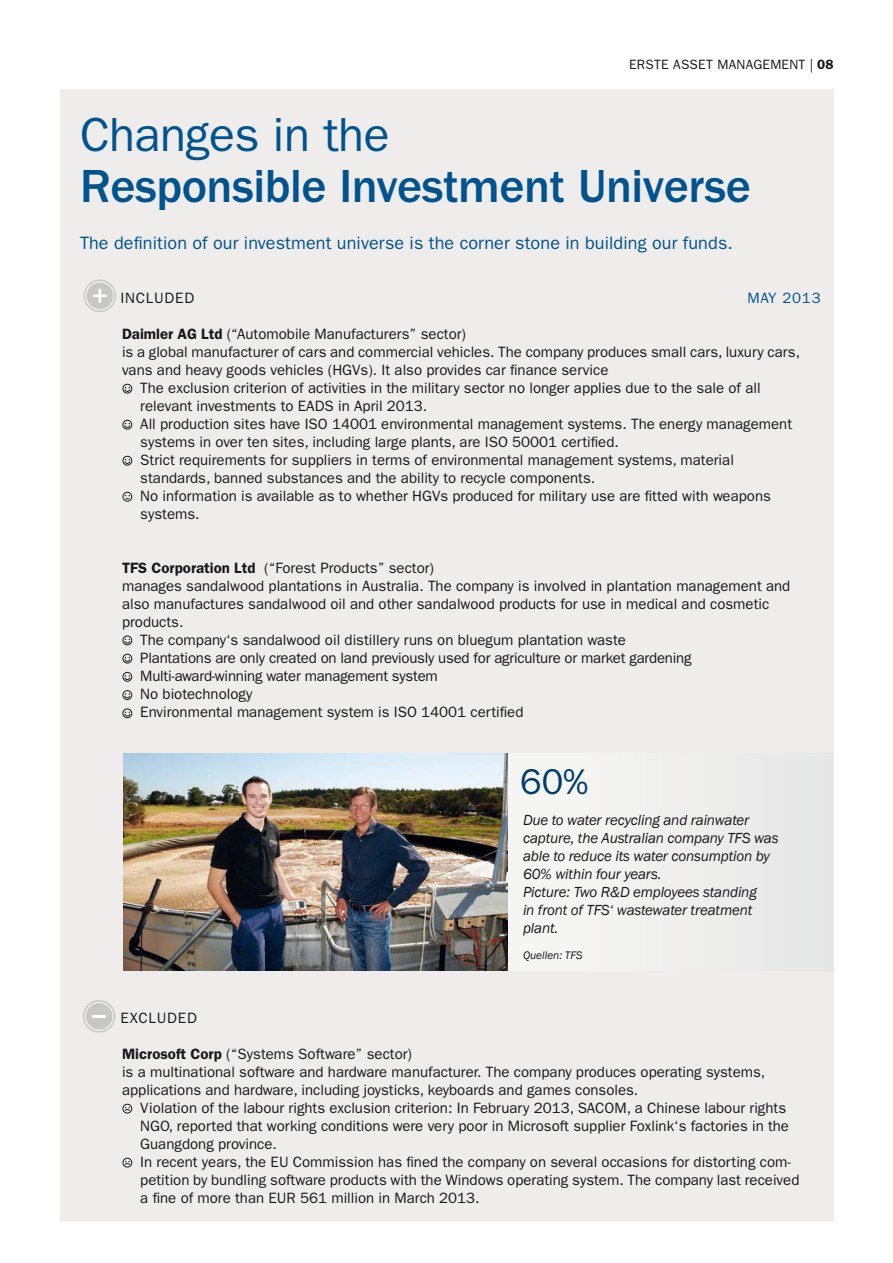
<style>
.page{position:relative;width:893px;height:1263px;background:#fff}
.page>*{position:absolute;margin:0;border:0;box-sizing:border-box;transform-origin:0 0}
.t1{font:500 48px "ITC Franklin Gothic Std";letter-spacing:-.01em;color:#00538d}
.t2{font:48px "ITC Franklin Gothic Std";letter-spacing:-.01em;color:#00538d}
.t3{font:36px "ITC Franklin Gothic Std";color:#003e68}
.t4{font:18px "ITC Franklin Gothic Std";letter-spacing:.005em;color:#00538d}
.t5{font:15px/18px "ITC Franklin Gothic Std";color:#1a171c}
.t6{font:italic 15px/18px "Franklin Gothic";letter-spacing:-.01em;color:#1a171c}
.t7{font:15px "ITC Franklin Gothic Std";letter-spacing:.05em;color:#1a171c}
.t8{font:15px "ITC Franklin Gothic Std";letter-spacing:.05em;color:#00538d}
.t9{font:13.5px "ITC Franklin Gothic Std";letter-spacing:.02em;color:#1a171c}
.t10{font:italic 11.25px "Franklin Gothic";color:#1a171c}
.s1{font-weight:600}
</style>
<div class="page">
<div style="left:60px;top:89px;width:773px;height:1131px;background:#eeedec"></div>
<svg style="left:83px;top:1000px;width:32px;height:32px"></svg>
<hr style="left:92px;top:1015px;width:14px;height:3px;background:#fff">
<svg style="left:84px;top:280px;width:32px;height:32px"></svg>
<div style="left:123px;top:384px;width:9px;height:9px;border:1px solid #1a171c;border-radius:50%"></div>
<svg style="left:124px;top:387px;width:6px;height:5px"></svg>
<div style="left:123px;top:636px;width:9px;height:9px;border:1px solid #1a171c;border-radius:50%"></div>
<svg style="left:124px;top:639px;width:6px;height:4px"></svg>
<div style="left:123px;top:420px;width:9px;height:9px;border:1px solid #1a171c;border-radius:50%"></div>
<svg style="left:124px;top:423px;width:6px;height:5px"></svg>
<div style="left:123px;top:654px;width:9px;height:9px;border:1px solid #1a171c;border-radius:50%"></div>
<svg style="left:124px;top:657px;width:6px;height:5px"></svg>
<div style="left:123px;top:690px;width:9px;height:10px;border:1px solid #1a171c;border-radius:50%"></div>
<svg style="left:124px;top:693px;width:6px;height:5px"></svg>
<div style="left:123px;top:456px;width:9px;height:9px;border:1px solid #1a171c;border-radius:50%"></div>
<svg style="left:124px;top:459px;width:6px;height:5px"></svg>
<div style="left:123px;top:672px;width:9px;height:9px;border:1px solid #1a171c;border-radius:50%"></div>
<svg style="left:124px;top:675px;width:6px;height:5px"></svg>
<div style="left:123px;top:709px;width:9px;height:9px;border:1px solid #1a171c;border-radius:50%"></div>
<svg style="left:124px;top:711px;width:6px;height:5px"></svg>
<div style="left:123px;top:1158px;width:9px;height:9px;border:1px solid #1a171c;border-radius:50%"></div>
<svg style="left:124px;top:1161px;width:6px;height:4px"></svg>
<div style="left:123px;top:492px;width:9px;height:9px;border:1px solid #1a171c;border-radius:50%"></div>
<svg style="left:125px;top:495px;width:5px;height:4px"></svg>
<div style="left:123px;top:1104px;width:9px;height:9px;border:1px solid #1a171c;border-radius:50%"></div>
<svg style="left:124px;top:1107px;width:6px;height:4px"></svg>
<img style="left:123px;top:753px;width:385px;height:217px">
<p class="t9" style="left:629px;top:59px;width:206px">ERSTE ASSET MANAGEMENT | <span class="s1">08</span></p>
<h1 class="t2" style="left:80px;top:117px;width:311px">Changes in the</h1>
<h1 class="t1" style="left:80px;top:168px;width:672px">Responsible Investment Universe</h1>
<p class="t4" style="left:80px;top:236px;width:654px">The definition of our investment universe is the corner stone in building our funds.</p>
<p class="t7" style="left:121px;top:293px;width:75px">INCLUDED</p>
<p class="t5" style="left:122px;top:327px;width:346px"><span class="s1">Daimler AG Ltd</span> (“Automobile Manufacturers” sector)</p>
<p class="t5" style="left:122px;top:345px;width:680px">is a global manufacturer of cars and commercial vehicles. The company produces small cars, luxury cars,</p>
<p class="t5" style="left:122px;top:363px;width:488px">vans and heavy goods vehicles (HGVs). It also provides car finance service</p>
<p class="t5" style="left:140px;top:381px;width:622px">The exclusion criterion of activities in the military sector no longer applies due to the sale of all</p>
<p class="t5" style="left:140px;top:399px;width:289px">relevant investments to EADS in April 2013.</p>
<p class="t5" style="left:140px;top:417px;width:653px">All production sites have ISO 14001 environmental management systems. The energy management</p>
<p class="t5" style="left:140px;top:435px;width:480px">systems in over ten sites, including large plants, are ISO 50001 certified.</p>
<p class="t5" style="left:140px;top:453px;width:595px">Strict requirements for suppliers in terms of environmental management systems, material</p>
<p class="t5" style="left:140px;top:471px;width:456px">standards, banned substances and the ability to recycle components.</p>
<p class="t5" style="left:140px;top:489px;width:632px">No information is available as to whether HGVs produced for military use are fitted with weapons</p>
<p class="t5" style="left:140px;top:507px;width:61px">systems.</p>
<p class="t8" style="left:747px;top:293px;width:75px">MAY 2013</p>
<p class="t5" style="left:122px;top:561px;width:314px"><span class="s1">TFS Corporation Ltd</span> (“Forest Products” sector)</p>
<p class="t5" style="left:122px;top:579px;width:670px">manages sandalwood plantations in Australia. The company is involved in plantation management and</p>
<p class="t5" style="left:122px;top:597px;width:649px">also manufactures sandalwood oil and other sandalwood products for use in medical and cosmetic</p>
<p class="t5" style="left:122px;top:615px;width:63px">products.</p>
<p class="t5" style="left:140px;top:633px;width:487px">The company‘s sandalwood oil distillery runs on bluegum plantation waste</p>
<p class="t5" style="left:140px;top:651px;width:553px">Plantations are only created on land previously used for agriculture or market gardening</p>
<p class="t5" style="left:140px;top:669px;width:299px">Multi-award-winning water management system</p>
<p class="t5" style="left:140px;top:687px;width:114px">No biotechnology</p>
<p class="t5" style="left:140px;top:705px;width:385px">Environmental management system is ISO 14001 certified</p>
<h2 class="t3" style="left:520px;top:769px;width:70px">60%</h2>
<p class="t6" style="left:523px;top:811px;width:257px">Due to water recycling and rainwater capture, the Australian company TFS was able to reduce its water consumption by<br>60% within four years.<br>Picture: Two R&amp;D employees standing<br>in front of TFS‘ wastewater treatment plant.</p>
<p class="t10" style="left:523px;top:949px;width:61px">Quellen: TFS</p>
<p class="t7" style="left:121px;top:1013px;width:78px">EXCLUDED</p>
<p class="t5" style="left:122px;top:1047px;width:645px"><span class="s1">Microsoft Corp</span> (“Systems Software” sector)<br>is a multinational software and hardware manufacturer. The company produces operating systems, applications and hardware, including joysticks, keyboards and games consoles.</p>
<p class="t5" style="left:140px;top:1101px;width:661px">Violation of the labour rights exclusion criterion: In February 2013, SACOM, a Chinese labour rights NGO, reported that working conditions were very poor in Microsoft supplier Foxlink‘s factories in the Guangdong province.<br>In recent years, the EU Commission has fined the company on several occasions for distorting com&shy;petition by bundling software products with the Windows operating system. The company last received a fine of more than EUR 561 million in March 2013.</p>
</div>
